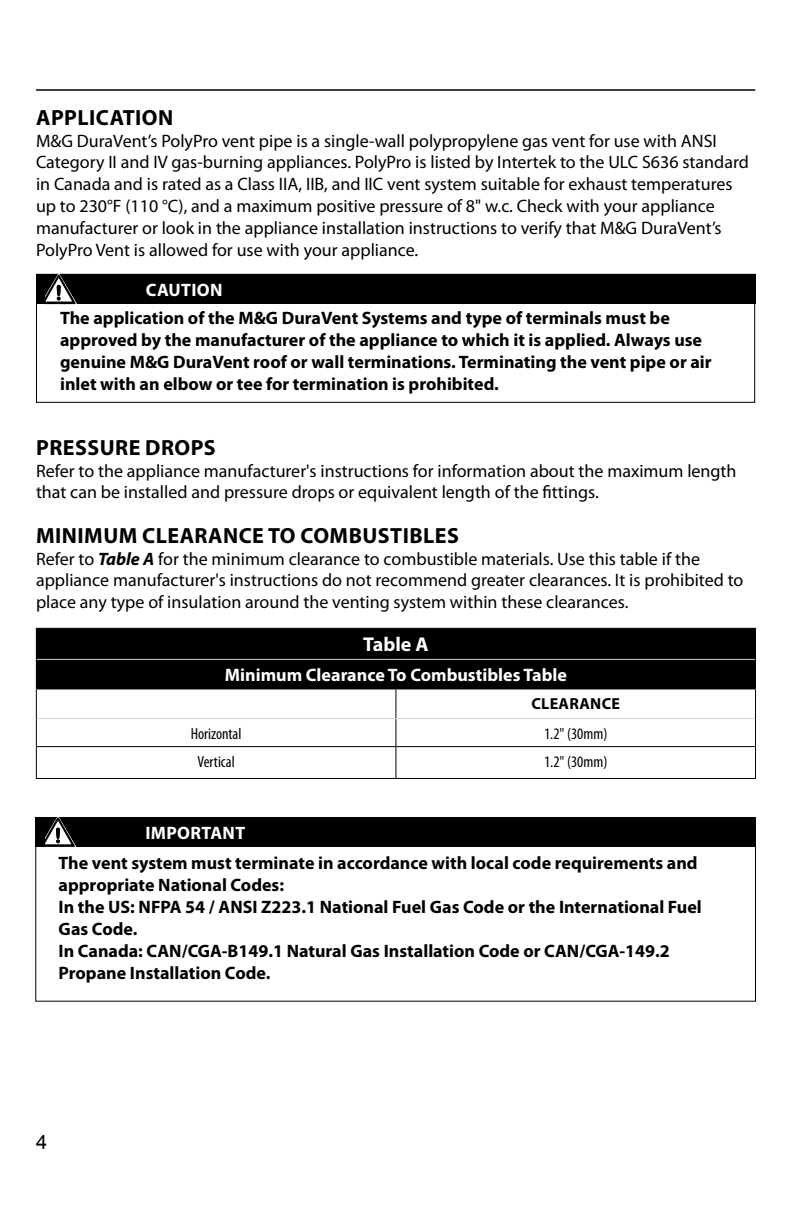
<style>
.page{position:relative;width:792px;height:1224px;background:#fff}
.page>*{position:absolute;margin:0;border:0;box-sizing:border-box;transform-origin:0 0}
.t1{font:700 22px "Myriad Pro";letter-spacing:.02em;color:#000}
.t2{font:700 20px "Myriad Pro";color:#fff}
.t3{font:20px "Arial";color:#000}
.t4{font:18px/22px "Myriad Pro";color:#000}
.t5{font:700 18px/22px "Myriad Pro";color:#000}
.t6{font:700 18px "Myriad Pro";color:#fff}
.t7{font:condensed 16px "Myriad Pro";color:#000}
.t8{font:700 16px "Myriad Pro";letter-spacing:.02em;color:#000}
.s1{font-weight:700;font-style:italic}
</style>
<div class="page">
<hr style="left:36px;top:90px;width:719px;height:1px;background:#000">
<div style="left:36px;top:274px;width:719px;height:129px;border:1px solid #000"></div>
<div style="left:36px;top:275px;width:719px;height:29px;background:#000"></div>
<svg style="left:46px;top:274px;width:31px;height:31px"></svg>
<div style="left:57px;top:285px;width:4px;height:11px;border:1px solid #010101"></div>
<div style="left:35px;top:817px;width:721px;height:29px;background:#000"></div>
<svg style="left:45px;top:817px;width:31px;height:30px"></svg>
<div style="left:56px;top:828px;width:4px;height:11px;border:1px solid #010101"></div>
<div style="left:37px;top:629px;width:718px;height:59px;background:#000"></div>
<hr style="left:36px;top:628px;width:360px;height:1px;background:#000">
<hr style="left:36px;top:629px;width:1px;height:30px;background:#000">
<hr style="left:396px;top:628px;width:360px;height:1px;background:#000">
<hr style="left:755px;top:629px;width:1px;height:30px;background:#000">
<svg style="left:36px;top:659px;width:1px;height:29px"></svg>
<svg style="left:755px;top:659px;width:1px;height:29px"></svg>
<hr style="left:36px;top:688px;width:360px;height:1px;background:#000">
<hr style="left:36px;top:689px;width:1px;height:30px;background:#000">
<hr style="left:396px;top:688px;width:360px;height:1px;background:#000">
<hr style="left:755px;top:689px;width:1px;height:30px;background:#000">
<svg style="left:36px;top:719px;width:1px;height:27px"></svg>
<svg style="left:395px;top:689px;width:1px;height:57px"></svg>
<svg style="left:755px;top:719px;width:1px;height:27px"></svg>
<hr style="left:36px;top:746px;width:360px;height:1px;background:#000">
<hr style="left:36px;top:747px;width:1px;height:31px;background:#000">
<hr style="left:396px;top:746px;width:360px;height:1px;background:#000">
<hr style="left:395px;top:747px;width:1px;height:31px;background:#000">
<hr style="left:755px;top:747px;width:1px;height:31px;background:#000">
<hr style="left:36px;top:778px;width:360px;height:1px;background:#000">
<hr style="left:396px;top:778px;width:360px;height:1px;background:#000">
<hr style="left:37px;top:659px;width:359px;height:1px;background:#d1d3d4">
<hr style="left:396px;top:659px;width:359px;height:1px;background:#d1d3d4">
<hr style="left:37px;top:718px;width:359px;height:1px;background:#d1d3d4">
<hr style="left:396px;top:718px;width:359px;height:1px;background:#d1d3d4">
<p class="t1" style="left:36px;top:103px;width:14px">APPL</p>
<p class="t1" style="left:89px;top:103px;width:69px">ICATION</p>
<p class="t4" style="left:36px;top:129px;width:714px">M&amp;G DuraVent’s PolyPro vent pipe is a single-wall polypropylene gas vent for use with ANSI Category II and IV gas-burning appliances. PolyPro is listed by Intertek to the ULC S636 standard in Canada and is rated as a Class IIA, IIB, and IIC vent system suitable for exhaust temperatures up to 230°F (110 °C), and a maximum positive pressure of 8" w.c. Check with your appliance manufacturer or look in the appliance installation instructions to verify that M&amp;G DuraVent’s PolyPro Vent is allowed for use with your appliance.</p>
<p class="t6" style="left:146px;top:279px;width:78px">Caution</p>
<p class="t5" style="left:60px;top:306px;width:653px">The application of the M&amp;G DuraVent Systems and type of terminals must be approved by the manufacturer of the appliance to which it is applied. Always use genuine M&amp;G DuraVent roof or wall terminations. Terminating the vent pipe or air inlet with an elbow or tee for termination is prohibited.</p>
<p class="t1" style="left:36px;top:433px;width:179px">Pressure Drops</p>
<p class="t4" style="left:36px;top:459px;width:702px">Refer to the appliance manufacturer's instructions for information about the maximum length that can be installed and pressure drops or equivalent length of the fittings.</p>
<p class="t1" style="left:36px;top:521px;width:411px">Mi nimum clearance to combustibles</p>
<p class="t4" style="left:36px;top:547px;width:709px">Refer to <span class="s1">Table A</span> for the minimum clearance to combustible materials. Use this table if the appliance manufacturer's instructions do not recommend greater clearances. It is prohibited to place any type of insulation around the venting system within these clearances.</p>
<p class="t2" style="left:363px;top:632px;width:66px">Table A</p>
<p class="t6" style="left:225px;top:663px;width:344px">Minimum Clearance To Combustibles Table</p>
<p class="t8" style="left:531px;top:693px;width:80px">Clearance</p>
<p class="t7" style="left:191px;top:724px;width:52px">Horizontal</p>
<p class="t7" style="left:544px;top:724px;width:65px">1.2" (30mm)</p>
<p class="t7" style="left:198px;top:752px;width:39px">Vertical</p>
<p class="t7" style="left:544px;top:752px;width:65px">1.2" (30mm)</p>
<p class="t6" style="left:145px;top:821px;width:101px">important</p>
<p class="t5" style="left:59px;top:852px;width:645px">The vent system must terminate in accordance with local code requirements and appropriate National Codes:<br>In the US: NFPA 54 / ANSI Z223.1 National Fuel Gas Code or the International Fuel Gas Code.<br>In Canada: CAN/CGA-B149.1 Natural Gas Installation Code or CAN/CGA-149.2<br>Propane Installation Code.</p>
<p class="t3" style="left:36px;top:1128px;width:13px">4</p>
</div>
